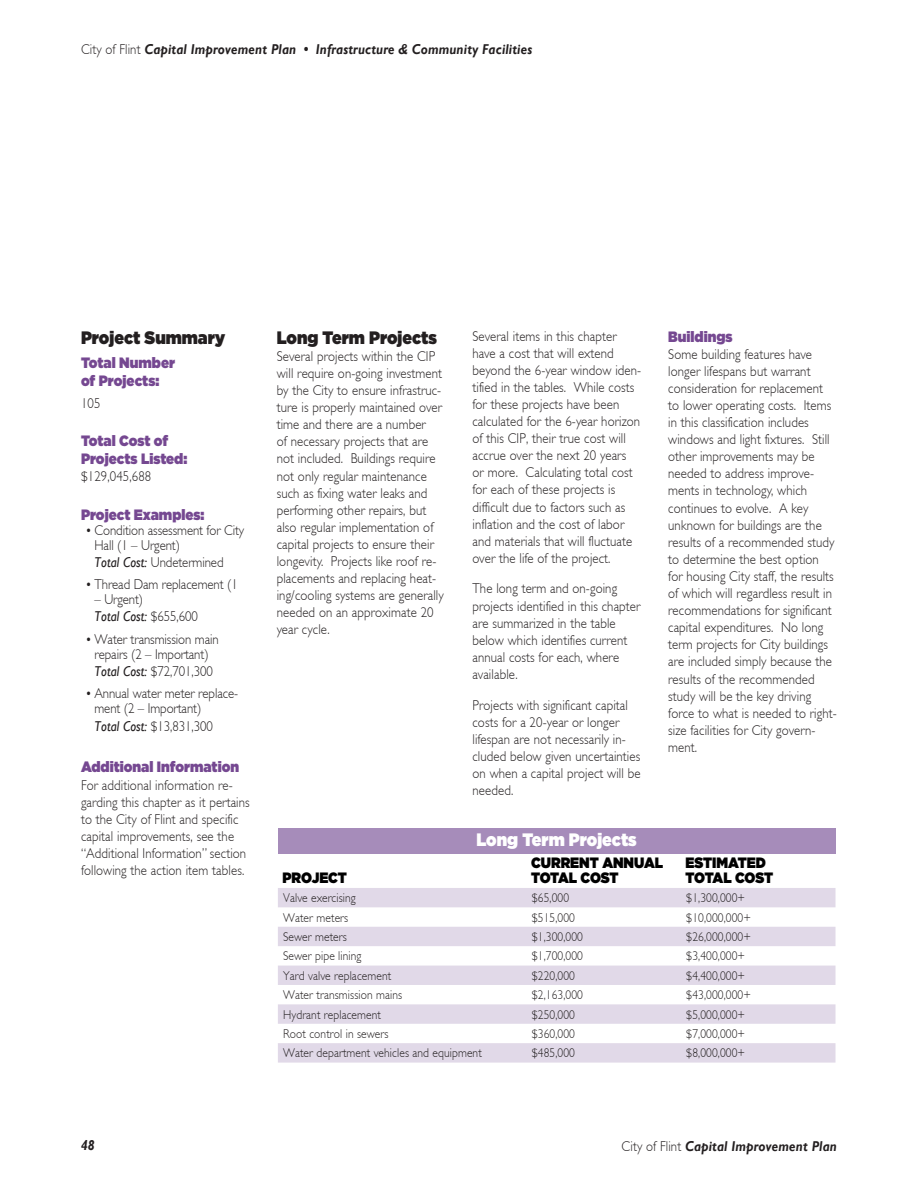
<style>
.page{position:relative;width:918px;height:1188px;background:#fff}
.page>*{position:absolute;margin:0;border:0;box-sizing:border-box;transform-origin:0 0}
.heading_2{font:900 18px "Gotham";color:#231f20;scale:.9 1}
.Table-Title_1{font:900 18px "Gotham";color:#fff;scale:.9 1}
.heading_3{font:900 15px/18px "Gotham";color:#754891;scale:.9 1}
.Table-heading_1{font:900 15px/15px "Gotham";color:#000;scale:.9 1}
.t1{font:300 14.25px/17.1px "Gill Light S Si";letter-spacing:.01em;color:#231f20;scale:.9 1}
.t2{font:italic 700 14.25px "Gill Sans";letter-spacing:.01em;color:#231f20;scale:.9 1}
.Table-Normal{font:300 12.75px "Gill Light S Si";letter-spacing:.01em;color:#231f20;scale:.9 1}
.s1{font-family:"Gill Light S Si";font-weight:300;font-style:normal}
.s2{font-family:"Gill Sans";font-weight:400;font-style:italic}
</style>
<div class="page">
<div style="left:278px;top:828px;width:558px;height:25px;background:#a68cba"></div>
<svg style="left:278px;top:888px;width:558px;height:175px;fill:#e1d9e8"></svg>
<p class="t2" style="left:81px;top:41px;width:503px"><span class="s1">City of Flint</span> Capital Improvement Plan • Infrastructure &amp; Community Facilities</p>
<p class="heading_2" style="left:81px;top:327px;width:162px">Project Summary</p>
<p class="heading_3" style="left:81px;top:354px;width:106px">Total Number of Projects:</p>
<p class="t1" style="left:81px;top:395px;width:23px">105</p>
<p class="heading_3" style="left:81px;top:432px;width:120px">Total Cost of<br>Projects Listed:</p>
<p class="t1" style="left:81px;top:468px;width:80px">$129,045,688</p>
<p class="heading_3" style="left:81px;top:505px;width:139px">Project Examples:</p>
<p class="t1" style="left:94px;top:522px;width:168px;line-height:15px;text-indent:-9px">• Condition assessment for City<br>Hall (1 – Urgent)</p>
<p class="t1" style="left:94px;top:553px;width:145px"><span class="s2">Total Cost:</span> Undetermined</p>
<p class="t1" style="left:86px;top:576px;width:171px">• Thread Dam replacement (1</p>
<p class="t1" style="left:94px;top:591px;width:116px">– Urgent)<br><span class="s2">Total Cost:</span> $655,600</p>
<p class="t1" style="left:86px;top:632px;width:150px;line-height:15px;text-align:center">• Water transmission main repairs (2 – Important)</p>
<p class="t1" style="left:94px;top:663px;width:133px"><span class="s2">Total Cost:</span> $72,701,300</p>
<p class="t1" style="left:94px;top:686px;width:161px;line-height:15px;text-indent:-9px">• Annual water meter replace&shy;ment (2 – Important)</p>
<p class="t1" style="left:94px;top:717px;width:133px"><span class="s2">Total Cost:</span> $13,831,300</p>
<p class="heading_3" style="left:81px;top:758px;width:177px">Additional Information</p>
<p class="t1" style="left:81px;top:776px;width:189px">For additional information re&shy;garding this chapter as it pertains to the City of Flint and specific capital improvements, see the “Additional Information” section following the action item tables.</p>
<p class="heading_2" style="left:277px;top:327px;width:180px">Long Term Projects</p>
<p class="t1" style="left:277px;top:347px;width:187px">Several projects within the CIP will require on-going investment by the City to ensure infrastruc&shy;ture is properly maintained over time and there are a number<br>of necessary projects that are not included. Buildings require not only regular maintenance such as fixing water leaks and performing other repairs, but also regular implementation of capital projects to ensure their longevity. Projects like roof re&shy;placements and replacing heat&shy;ing/cooling systems are generally needed on an approximate 20 year cycle.</p>
<p class="Table-heading_1" style="left:282px;top:870px;width:73px">PROJECT</p>
<p class="t1" style="left:472px;top:327px;width:189px">Several items in this chapter have a cost that will extend beyond the 6-year window iden&shy;tified in the tables. While costs for these projects have been calculated for the 6-year horizon of this CIP, their true cost will accrue over the next 20 years<br>or more. Calculating total cost for each of these projects is difficult due to factors such as inflation and the cost of labor and materials that will fluctuate over the life of the project.</p>
<p class="t1" style="left:472px;top:580px;width:188px">The long term and on-going projects identified in this chapter are summarized in the table below which identifies current annual costs for each, where available.</p>
<p class="t1" style="left:472px;top:696px;width:188px">Projects with significant capital costs for a 20-year or longer lifespan are not necessarily in&shy;cluded below given uncertainties on when a capital project will be needed.</p>
<p class="Table-Title_1" style="left:477px;top:829px;width:180px">Long Term Projects</p>
<p class="heading_3" style="left:668px;top:327px;width:73px">Buildings</p>
<p class="t1" style="left:668px;top:345px;width:189px">Some building features have longer lifespans but warrant consideration for replacement to lower operating costs. Items in this classification includes windows and light fixtures. Still other improvements may be needed to address improve&shy;ments in technology, which continues to evolve. A key unknown for buildings are the results of a recommended study to determine the best option for housing City staff, the results of which will regardless result in recommendations for significant capital expenditures. No long term projects for City buildings are included simply because the results of the recommended study will be the key driving force to what is needed to right&shy;size facilities for City govern&shy;ment.</p>
<p class="Table-heading_1" style="left:531px;top:855px;width:148px">CURRENT ANNUAL<br>TOTAL COST</p>
<p class="Table-heading_1" style="left:686px;top:855px;width:99px">ESTIMATED<br>TOTAL COST</p>
<p class="Table-Normal" style="left:283px;top:891px;width:82px">Valve exercising</p>
<p class="Table-Normal" style="left:532px;top:891px;width:43px">$65,000</p>
<p class="Table-Normal" style="left:686px;top:891px;width:67px">$1,300,000+</p>
<p class="Table-Normal" style="left:283px;top:910px;width:74px">Water meters</p>
<p class="Table-Normal" style="left:532px;top:910px;width:50px">$515,000</p>
<p class="Table-Normal" style="left:686px;top:910px;width:73px">$10,000,000+</p>
<p class="Table-Normal" style="left:283px;top:929px;width:72px">Sewer meters</p>
<p class="Table-Normal" style="left:532px;top:929px;width:58px">$1,300,000</p>
<p class="Table-Normal" style="left:686px;top:929px;width:73px">$26,000,000+</p>
<p class="Table-Normal" style="left:283px;top:949px;width:89px">Sewer pipe lining</p>
<p class="Table-Normal" style="left:532px;top:949px;width:58px">$1,700,000</p>
<p class="Table-Normal" style="left:686px;top:949px;width:67px">$3,400,000+</p>
<p class="Table-Normal" style="left:283px;top:968px;width:122px">Yard valve replacement</p>
<p class="Table-Normal" style="left:532px;top:968px;width:50px">$220,000</p>
<p class="Table-Normal" style="left:686px;top:968px;width:67px">$4,400,000+</p>
<p class="Table-Normal" style="left:283px;top:988px;width:134px">Water transmission mains</p>
<p class="Table-Normal" style="left:532px;top:988px;width:58px">$2,163,000</p>
<p class="Table-Normal" style="left:686px;top:988px;width:73px">$43,000,000+</p>
<p class="Table-Normal" style="left:283px;top:1007px;width:110px">Hydrant replacement</p>
<p class="Table-Normal" style="left:532px;top:1007px;width:50px">$250,000</p>
<p class="Table-Normal" style="left:686px;top:1007px;width:67px">$5,000,000+</p>
<p class="Table-Normal" style="left:283px;top:1026px;width:119px">Root control in sewers</p>
<p class="Table-Normal" style="left:532px;top:1026px;width:50px">$360,000</p>
<p class="Table-Normal" style="left:686px;top:1026px;width:67px">$7,000,000+</p>
<p class="Table-Normal" style="left:283px;top:1046px;width:222px">Water department vehicles and equipment</p>
<p class="Table-Normal" style="left:532px;top:1046px;width:50px">$485,000</p>
<p class="Table-Normal" style="left:686px;top:1046px;width:67px">$8,000,000+</p>
<p class="t2" style="left:81px;top:1137px;width:17px">48</p>
<p class="t2" style="left:622px;top:1138px;width:241px"><span class="s1">City of Flint</span> Capital Improvement Plan</p>
</div>
